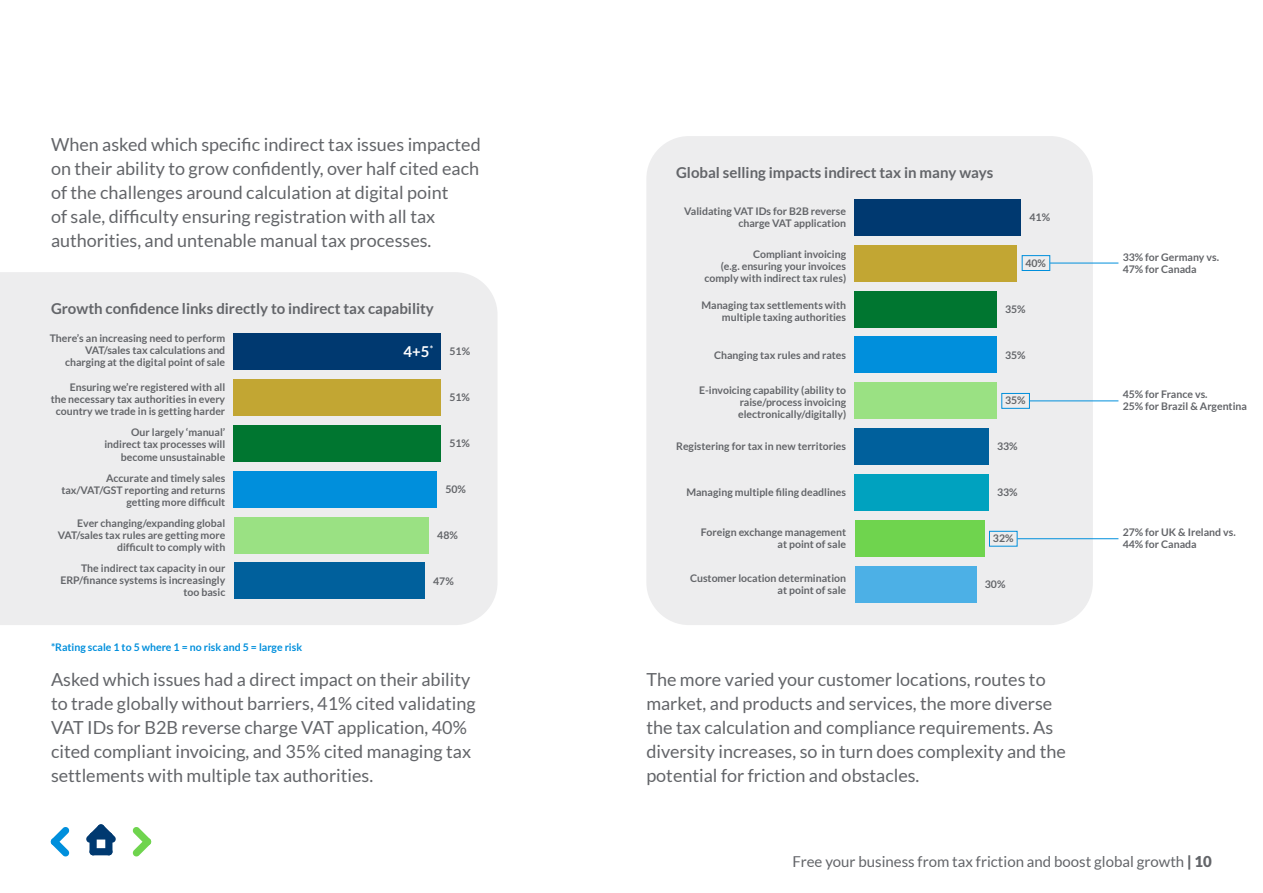
<style>
.page{position:relative;width:1263px;height:893px;background:#fff}
.page>*{position:absolute;margin:0;border:0;box-sizing:border-box;transform-origin:0 0}
.t1{font:18px/24px "Lato";color:#636569}
.t2{font:700 15px "Lato";color:#636569}
.t3{font:15px "Lato";color:#636569}
.t4{font:700 15px "Lato";color:#fff}
.t5{font:700 10.5px/12px "Lato";color:#636569;text-align:right}
.t6{font:700 10.5px "Lato";color:#008fdc}
.s1{font-weight:900}
</style>
<div class="page">
<div style="left:0;top:272px;width:497px;height:353px;background:#ededee"></div>
<div style="left:234px;top:333px;width:207px;height:36px;background:#003970"></div>
<div style="left:234px;top:379px;width:207px;height:36px;background:#c2a633"></div>
<div style="left:234px;top:425px;width:207px;height:36px;background:#007630"></div>
<div style="left:234px;top:471px;width:203px;height:36px;background:#008fdc"></div>
<div style="left:234px;top:517px;width:195px;height:36px;background:#9ae183"></div>
<div style="left:234px;top:563px;width:191px;height:36px;background:#00609c"></div>
<div style="left:646px;top:136px;width:447px;height:489px;background:#ededee;border-radius:43px"></div>
<div style="left:855px;top:199px;width:166px;height:36px;background:#003970"></div>
<div style="left:855px;top:245px;width:162px;height:36px;background:#c2a633"></div>
<div style="left:855px;top:291px;width:142px;height:36px;background:#007630"></div>
<div style="left:855px;top:337px;width:142px;height:36px;background:#008fdc"></div>
<div style="left:855px;top:382px;width:142px;height:37px;background:#9ae183"></div>
<div style="left:855px;top:428px;width:133px;height:37px;background:#00609c"></div>
<div style="left:855px;top:474px;width:133px;height:37px;background:#00a2bf"></div>
<div style="left:855px;top:520px;width:129px;height:37px;background:#6fd44e"></div>
<div style="left:855px;top:566px;width:121px;height:37px;background:#4cb0e6"></div>
<hr style="left:1050px;top:263px;width:68px;height:1px;background:#008fdc">
<div style="left:1022px;top:255px;width:28px;height:16px;border:1px solid #008fdc"></div>
<hr style="left:1030px;top:400px;width:88px;height:1px;background:#008fdc">
<div style="left:1001px;top:393px;width:29px;height:16px;border:1px solid #008fdc"></div>
<hr style="left:1017px;top:538px;width:101px;height:1px;background:#008fdc">
<div style="left:989px;top:531px;width:28px;height:16px;border:1px solid #008fdc"></div>
<p class="t1" style="left:51px;top:132px;width:431px">When asked which specific indirect tax issues impacted on their ability to grow confidently, over half cited each of the challenges around calculation at digital point<br>of sale, difficulty ensuring registration with all tax authorities, and untenable manual tax processes.</p>
<h2 class="t2" style="left:51px;top:300px;width:384px">Growth confidence links directly to indirect tax capability</h2>
<p class="t5" style="left:50px;top:332px;width:177px">There’s an increasing need to perform<br>VAT/sales tax calculations and charging at the digital point of sale</p>
<p class="t5" style="left:51px;top:381px;width:176px">Ensuring we’re registered with all<br>the necessary tax authorities in every country we trade in is getting harder</p>
<p class="t5" style="left:104px;top:426px;width:122px">Our largely ‘manual’ indirect tax processes will become unsustainable</p>
<p class="t5" style="left:61px;top:472px;width:165px">Accurate and timely sales tax/VAT/GST reporting and returns getting more difficult</p>
<p class="t5" style="left:58px;top:517px;width:169px">Ever changing/expanding global<br>VAT/sales tax rules are getting more difficult to comply with</p>
<p class="t5" style="left:60px;top:562px;width:166px">The indirect tax capacity in our<br>ERP/finance systems is increasingly too basic</p>
<p class="t6" style="left:51px;top:641px;width:253px">*Rating scale 1 to 5 where 1 = no risk and 5 = large risk</p>
<h2 class="t4" style="left:404px;top:343px;width:31px">4+5<sup>*</sup></h2>
<p class="t5" style="left:449px;top:345px;width:22px">51%</p>
<p class="t5" style="left:449px;top:391px;width:22px">51%</p>
<p class="t5" style="left:449px;top:437px;width:22px">51%</p>
<p class="t5" style="left:445px;top:483px;width:22px">50%</p>
<p class="t5" style="left:437px;top:529px;width:22px">48%</p>
<p class="t5" style="left:433px;top:575px;width:22px">47%</p>
<h2 class="t2" style="left:676px;top:164px;width:319px">Global selling impacts indirect tax in many ways</h2>
<p class="t5" style="left:684px;top:205px;width:164px">Validating VAT IDs for B2B reverse charge VAT application</p>
<p class="t5" style="left:704px;top:248px;width:143px">Compliant invoicing<br>(e.g. ensuring your invoices comply with indirect tax rules)</p>
<p class="t5" style="left:701px;top:299px;width:146px">Managing tax settlements with multiple taxing authorities</p>
<p class="t5" style="left:714px;top:349px;width:134px">Changing tax rules and rates</p>
<p class="t5" style="left:738px;top:384px;width:110px;text-align:justify;text-indent:-39px">E-invoicing capability (ability to raise/process invoicing electronically/digitally)</p>
<p class="t5" style="left:676px;top:440px;width:171px">Registering for tax in new territories</p>
<p class="t5" style="left:686px;top:485px;width:161px">Managing multiple filing deadlines</p>
<p class="t5" style="left:701px;top:526px;width:147px">Foreign exchange management at point of sale</p>
<p class="t5" style="left:690px;top:572px;width:158px">Customer location determination at point of sale</p>
<p class="t5" style="left:1029px;top:211px;width:22px">41%</p>
<p class="t5" style="left:1025px;top:257px;width:22px">40%</p>
<p class="t5" style="left:1005px;top:303px;width:22px">35%</p>
<p class="t5" style="left:1005px;top:349px;width:22px">35%</p>
<p class="t5" style="left:1005px;top:394px;width:22px">35%</p>
<p class="t5" style="left:997px;top:440px;width:22px">33%</p>
<p class="t5" style="left:997px;top:486px;width:22px">33%</p>
<p class="t5" style="left:993px;top:532px;width:22px">32%</p>
<p class="t5" style="left:985px;top:578px;width:22px">30%</p>
<p class="t1" style="left:51px;top:668px;width:426px">Asked which issues had a direct impact on their ability to trade globally without barriers, 41% cited validating VAT IDs for B2B reverse charge VAT application, 40% cited compliant invoicing, and 35% cited managing tax settlements with multiple tax authorities.</p>
<p class="t1" style="left:646px;top:668px;width:421px">The more varied your customer locations, routes to market, and products and services, the more diverse the tax calculation and compliance requirements. As diversity increases, so in turn does complexity and the potential for friction and obstacles.</p>
<p class="t5" style="left:1123px;top:251px;width:98px;text-align:left">33% for Germany vs.<br>47% for Canada</p>
<p class="t5" style="left:1123px;top:388px;width:126px;text-align:left">45% for France vs.<br>25% for Brazil &amp; Argentina</p>
<p class="t5" style="left:1123px;top:526px;width:115px;text-align:left">27% for UK &amp; Ireland vs.<br>44% for Canada</p>
<h2 class="t3" style="left:793px;top:853px;width:421px">Free your business from tax friction and boost global growth <span class="s1">| 10</span></h2>
</div>
